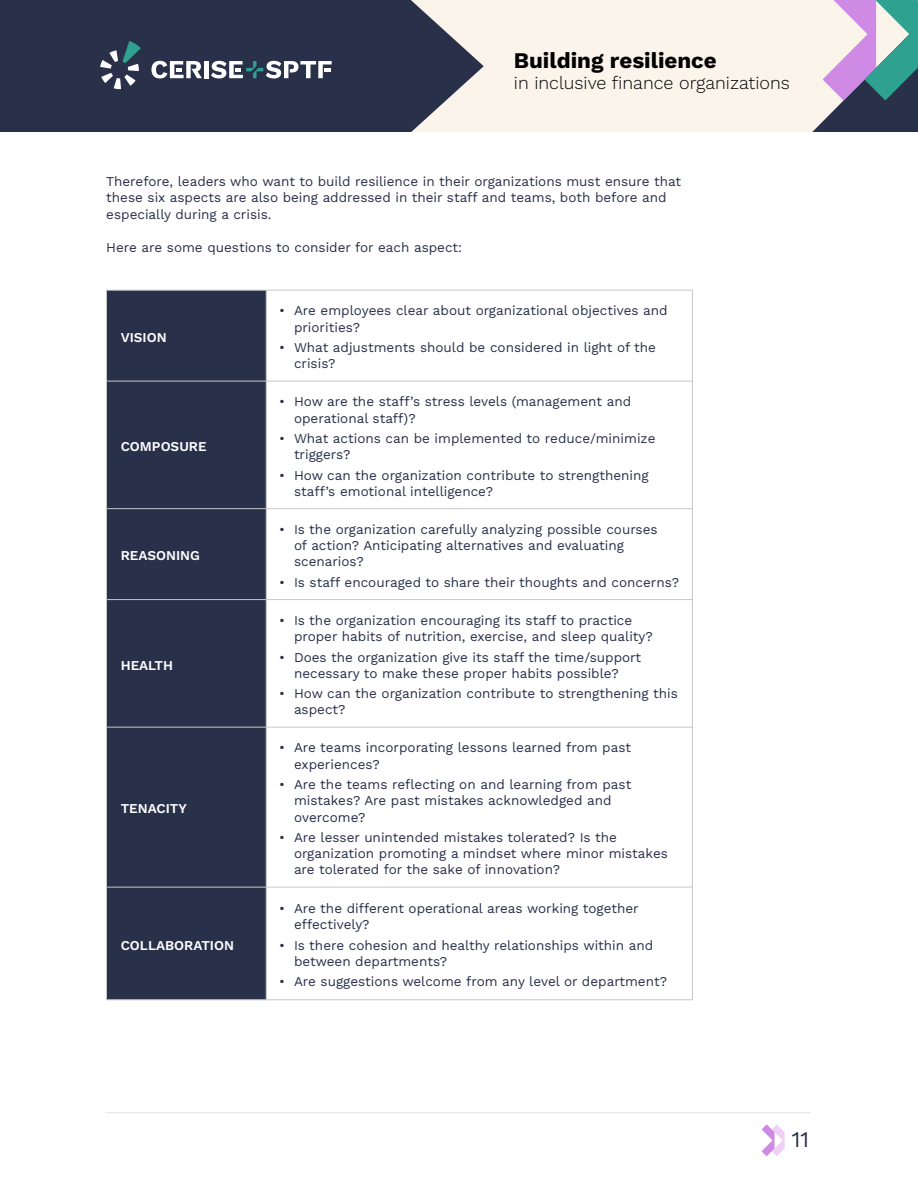
<style>
.page{position:relative;width:918px;height:1188px;background:#fff}
.page>*{position:absolute;margin:0;border:0;box-sizing:border-box;transform-origin:0 0}
.t1{font:700 22.35px "Work Sans";color:#000}
.t2{font:22.35px "Work Sans";color:#29304a}
.t3{font:18px "Work Sans";color:#000}
.t4{font:13.5px/16.2px "Work Sans";color:#29304a}
.t5{font:600 13.5px "Work Sans";color:#fff}
</style>
<div class="page">
<div style="left:0;top:0;width:918px;height:140px;background:#faf4ea"></div>
<svg style="left:812px;top:0;width:106px;height:132px"></svg>
<svg style="left:0;top:0;width:484px;height:132px;background:#3a4057"></svg>
<svg style="left:100px;top:41px;width:41px;height:48px;background:#4f5f70"></svg>
<div style="left:204px;top:61px;width:5px;height:17px;background:#fff"></div>
<svg style="left:151px;top:61px;width:51px;height:17px"></svg>
<svg style="left:211px;top:61px;width:121px;height:17px;background:#848d9a"></svg>
<div style="left:0;top:132px;width:918px;height:133px;background:#fff"></div>
<svg style="left:762px;top:1124px;width:23px;height:32px"></svg>
<hr style="left:105px;top:1112px;width:706px;height:1px;background:#29304a">
<div style="left:107px;top:291px;width:159px;height:709px;background:#29304a"></div>
<hr style="left:106px;top:290px;width:160px;height:1px;background:#c7c7c6">
<hr style="left:106px;top:290px;width:1px;height:91px;background:#c7c7c6">
<hr style="left:266px;top:290px;width:427px;height:1px;background:#c7c7c6">
<hr style="left:266px;top:290px;width:1px;height:91px;background:#c7c7c6">
<hr style="left:692px;top:290px;width:1px;height:91px;background:#c7c7c6">
<hr style="left:106px;top:381px;width:160px;height:1px;background:#c7c7c6">
<hr style="left:106px;top:381px;width:1px;height:127px;background:#c7c7c6">
<hr style="left:266px;top:381px;width:427px;height:1px;background:#c7c7c6">
<hr style="left:266px;top:381px;width:1px;height:127px;background:#c7c7c6">
<hr style="left:692px;top:381px;width:1px;height:127px;background:#c7c7c6">
<hr style="left:106px;top:508px;width:160px;height:1px;background:#c7c7c6">
<hr style="left:106px;top:509px;width:1px;height:90px;background:#c7c7c6">
<hr style="left:266px;top:508px;width:427px;height:1px;background:#c7c7c6">
<hr style="left:266px;top:509px;width:1px;height:90px;background:#c7c7c6">
<hr style="left:692px;top:509px;width:1px;height:90px;background:#c7c7c6">
<hr style="left:106px;top:599px;width:160px;height:1px;background:#c7c7c6">
<hr style="left:106px;top:600px;width:1px;height:127px;background:#c7c7c6">
<hr style="left:266px;top:599px;width:427px;height:1px;background:#c7c7c6">
<hr style="left:266px;top:600px;width:1px;height:127px;background:#c7c7c6">
<hr style="left:692px;top:600px;width:1px;height:127px;background:#c7c7c6">
<hr style="left:106px;top:727px;width:160px;height:1px;background:#c7c7c6">
<hr style="left:106px;top:727px;width:1px;height:160px;background:#c7c7c6">
<hr style="left:266px;top:727px;width:427px;height:1px;background:#c7c7c6">
<hr style="left:266px;top:727px;width:1px;height:160px;background:#c7c7c6">
<hr style="left:692px;top:727px;width:1px;height:160px;background:#c7c7c6">
<hr style="left:106px;top:887px;width:160px;height:1px;background:#c7c7c6">
<hr style="left:106px;top:887px;width:1px;height:113px;background:#c7c7c6">
<hr style="left:266px;top:887px;width:427px;height:1px;background:#c7c7c6">
<hr style="left:266px;top:887px;width:1px;height:113px;background:#c7c7c6">
<hr style="left:692px;top:887px;width:1px;height:113px;background:#c7c7c6">
<hr style="left:106px;top:1000px;width:160px;height:1px;background:#c7c7c6">
<hr style="left:266px;top:1000px;width:427px;height:1px;background:#c7c7c6">
<h1 class="t1" style="left:514px;top:47px;width:204px">Building resilience</h1>
<h2 class="t3" style="left:514px;top:73px;width:277px">in inclusive finance organizations</h2>
<p class="t4" style="left:106px;top:173px;width:576px">Therefore, leaders who want to build resilience in their organizations must ensure that these six aspects are also being addressed in their staff and teams, both before and especially during a crisis.</p>
<p class="t4" style="left:106px;top:239px;width:357px">Here are some questions to consider for each aspect:</p>
<p class="t5" style="left:121px;top:329px;width:48px">VISION</p>
<p class="t5" style="left:121px;top:439px;width:87px">COMPOSURE</p>
<p class="t5" style="left:121px;top:548px;width:81px">REASONING</p>
<p class="t5" style="left:121px;top:657px;width:54px">HEALTH</p>
<p class="t5" style="left:121px;top:801px;width:68px">TENACITY</p>
<p class="t5" style="left:121px;top:937px;width:115px">COLLABORATION</p>
<p class="t4" style="left:294px;top:303px;width:375px;text-indent:-15px">• Are employees clear about organizational objectives and priorities?</p>
<p class="t4" style="left:294px;top:339px;width:363px;text-indent:-15px">• What adjustments should be considered in light of the crisis?</p>
<p class="t4" style="left:294px;top:394px;width:339px;text-indent:-15px">• How are the staff’s stress levels (management and operational staff)?</p>
<p class="t4" style="left:294px;top:430px;width:363px;text-indent:-15px">• What actions can be implemented to reduce/minimize triggers?</p>
<p class="t4" style="left:294px;top:467px;width:356px;text-indent:-15px">• How can the organization contribute to strengthening staff’s emotional intelligence?</p>
<p class="t4" style="left:294px;top:521px;width:365px;text-indent:-15px">• Is the organization carefully analyzing possible courses of action? Anticipating alternatives and evaluating scenarios?</p>
<p class="t4" style="left:279px;top:574px;width:402px">• Is staff encouraged to share their thoughts and concerns?</p>
<p class="t4" style="left:294px;top:612px;width:360px;text-indent:-15px">• Is the organization encouraging its staff to practice proper habits of nutrition, exercise, and sleep quality?</p>
<p class="t4" style="left:279px;top:649px;width:364px;text-align:center">• Does the organization give its staff the time/support necessary to make these proper habits possible?</p>
<p class="t4" style="left:294px;top:685px;width:385px;text-indent:-15px">• How can the organization contribute to strengthening this aspect?</p>
<p class="t4" style="left:294px;top:740px;width:339px;text-indent:-15px">• Are teams incorporating lessons learned from past experiences?</p>
<p class="t4" style="left:294px;top:776px;width:339px;text-indent:-15px">• Are the teams reflecting on and learning from past mistakes? Are past mistakes acknowledged and overcome?</p>
<p class="t4" style="left:294px;top:829px;width:375px;text-indent:-15px">• Are lesser unintended mistakes tolerated? Is the organization promoting a mindset where minor mistakes are tolerated for the sake of innovation?</p>
<p class="t4" style="left:294px;top:900px;width:346px;text-indent:-15px">• Are the different operational areas working together effectively?</p>
<p class="t4" style="left:294px;top:937px;width:361px;text-indent:-15px">• Is there cohesion and healthy relationships within and between departments?</p>
<p class="t4" style="left:279px;top:974px;width:390px">• Are suggestions welcome from any level or department?</p>
<h1 class="t2" style="left:792px;top:1126px;width:19px">11</h1>
</div>
